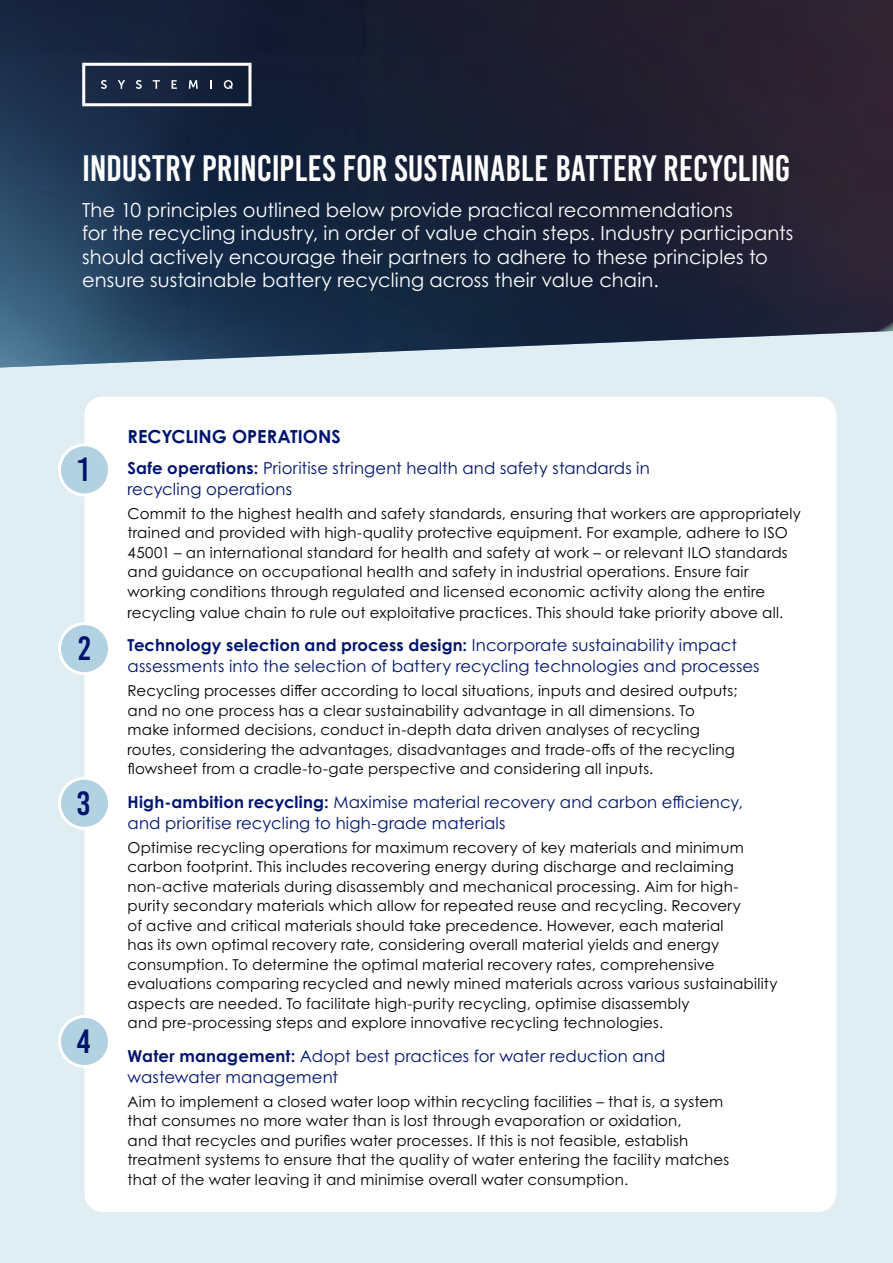
<style>
.page{position:relative;width:893px;height:1263px;background:#e0edf3}
.page>*{position:absolute;margin:0;border:0;box-sizing:border-box;transform-origin:0 0}
.t1{font:36.75px "Bebas Kai";letter-spacing:.005em;color:#fff}
.t2{font:33.6px "Bebas Kai";color:#00146d}
.t3{font:19.5px/23.4px "Century Gothic Pro";letter-spacing:.005em;color:#fff}
.t4{font:700 18px "Century Gothic Pro";letter-spacing:.005em;color:#00146d}
.t5{font:16.5px/21px "Century Gothic Pro";letter-spacing:.01em;color:#00146d}
.t6{font:15px/19.5px "Century Gothic Pro";letter-spacing:.015em;color:#000}
.s1{font-weight:700}
</style>
<div class="page">
<div style="left:85px;top:396px;width:751px;height:816px;background:#fff;border-radius:18px"></div>
<img style="left:0;top:0;width:893px;height:367px">
<svg style="left:82px;top:63px;width:169px;height:43px;background:#414c61"></svg>
<div style="left:59px;top:445px;width:51px;height:50px;background:#b3d2e1;border-radius:50%"></div>
<div style="left:58px;top:443px;width:53px;height:53px;border:3px solid #fff;border-radius:50%"></div>
<div style="left:59px;top:623px;width:51px;height:51px;background:#b3d2e1;border-radius:50%"></div>
<div style="left:58px;top:622px;width:53px;height:53px;border:3px solid #fff;border-radius:50%"></div>
<div style="left:59px;top:778px;width:51px;height:50px;background:#b3d2e1;border-radius:50%"></div>
<div style="left:58px;top:777px;width:53px;height:53px;border:3px solid #fff;border-radius:50%"></div>
<div style="left:59px;top:1016px;width:51px;height:50px;background:#b3d2e1;border-radius:50%"></div>
<div style="left:58px;top:1015px;width:53px;height:53px;border:3px solid #fff;border-radius:50%"></div>
<h1 class="t1" style="left:82px;top:148px;width:710px">INDUSTRY PRINCIPLES FOR SUSTAINABLE BATTERY RECYCLING</h1>
<p class="t3" style="left:82px;top:198px;width:713px">The 10 principles outlined below provide practical recommendations<br>for the recycling industry, in order of value chain steps. Industry participants should actively encourage their partners to adhere to these principles to ensure sustainable battery recycling across their value chain.</p>
<h2 class="t2" style="left:78px;top:452px;width:13px">1</h2>
<h2 class="t2" style="left:78px;top:630px;width:14px">2</h2>
<h2 class="t2" style="left:77px;top:785px;width:15px">3</h2>
<h2 class="t2" style="left:77px;top:1023px;width:15px">4</h2>
<p class="t4" style="left:128px;top:425px;width:215px">RECYCLING OPERATIONS</p>
<p class="t5" style="left:128px;top:457px;width:524px"><span class="s1">Safe operations:</span> Prioritise stringent health and safety standards in recycling operations</p>
<p class="t6" style="left:128px;top:503px;width:675px">Commit to the highest health and safety standards, ensuring that workers are appropriately trained and provided with high-quality protective equipment. For example, adhere to ISO 45001 – an international standard for health and safety at work – or relevant ILO standards and guidance on occupational health and safety in industrial operations. Ensure fair working conditions through regulated and licensed economic activity along the entire</p>
<p class="t6" style="left:128px;top:602px;width:657px">recycling value chain to rule out exploitative practices. This should take priority above all.</p>
<p class="t5" style="left:128px;top:635px;width:634px"><span class="s1">Technology selection and process design:</span> Incorporate sustainability impact assessments into the selection of battery recycling technologies and processes</p>
<p class="t6" style="left:128px;top:681px;width:611px">Recycling processes differ according to local situations, inputs and desired outputs; and no one process has a clear sustainability advantage in all dimensions. To make informed decisions, conduct in-depth data driven analyses of recycling routes, considering the advantages, disadvantages and trade-offs of the recycling flowsheet from a cradle-to-gate perspective and considering all inputs.</p>
<p class="t5" style="left:128px;top:791px;width:617px"><span class="s1">High-ambition recycling:</span> Maximise material recovery and carbon efficiency, and prioritise recycling to high-grade materials</p>
<p class="t6" style="left:128px;top:837px;width:651px">Optimise recycling operations for maximum recovery of key materials and minimum carbon footprint. This includes recovering energy during discharge and reclaiming non-active materials during disassembly and mechanical processing. Aim for high&shy;purity secondary materials which allow for repeated reuse and recycling. Recovery<br>of active and critical materials should take precedence. However, each material<br>has its own optimal recovery rate, considering overall material yields and energy consumption. To determine the optimal material recovery rates, comprehensive evaluations comparing recycled and newly mined materials across various sustainability aspects are needed. To facilitate high-purity recycling, optimise disassembly<br>and pre-processing steps and explore innovative recycling technologies.</p>
<p class="t5" style="left:128px;top:1045px;width:539px"><span class="s1">Water management:</span> Adopt best practices for water reduction and wastewater management</p>
<p class="t6" style="left:128px;top:1091px;width:603px">Aim to implement a closed water loop within recycling facilities – that is, a system that consumes no more water than is lost through evaporation or oxidation,<br>and that recycles and purifies water processes. If this is not feasible, establish treatment systems to ensure that the quality of water entering the facility matches that of the water leaving it and minimise overall water consumption.</p>
</div>
